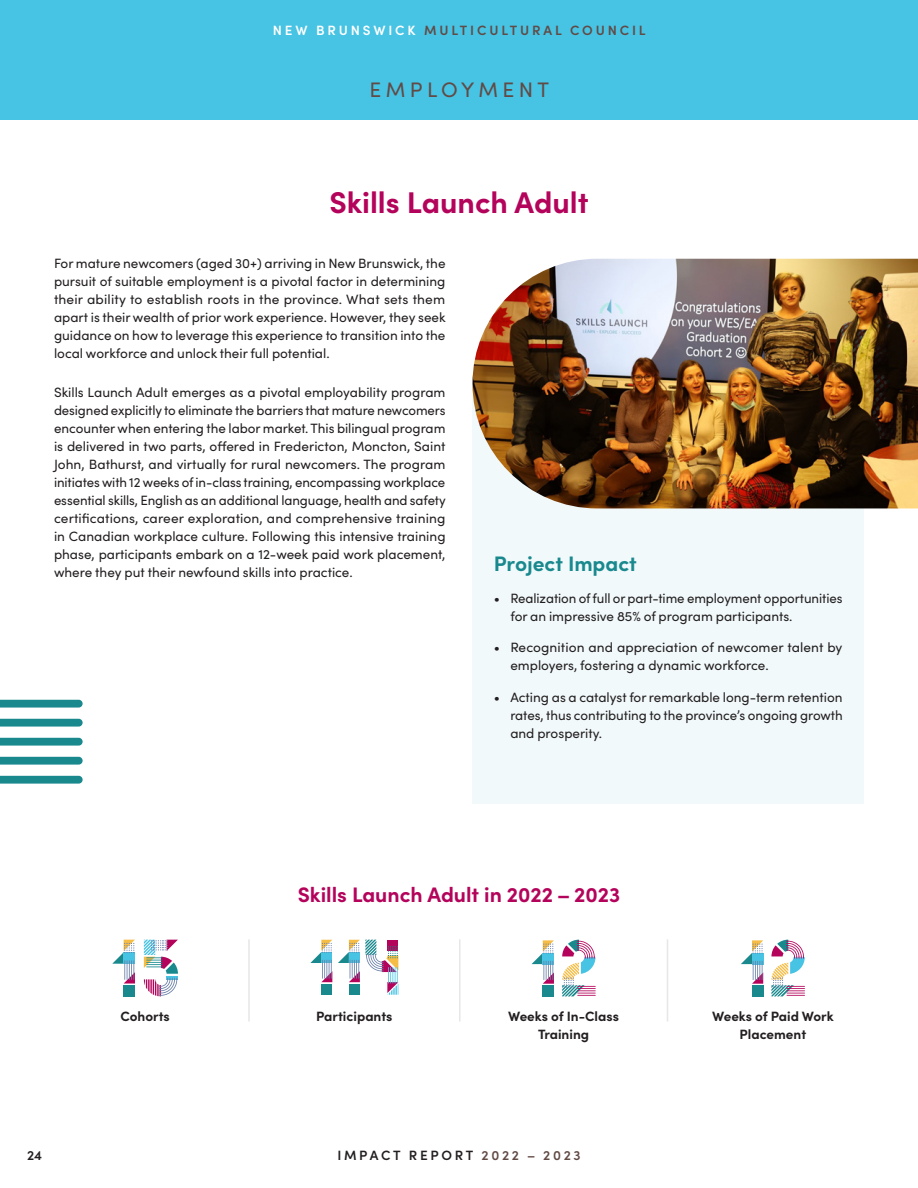
<style>
.page{position:relative;width:918px;height:1188px;background:#fff}
.page>*{position:absolute;margin:0;border:0;box-sizing:border-box;transform-origin:0 0}
.t1{font:700 30px "Sofia Pro";color:#b4035b}
.t2{font:700 21px "Sofia Pro";color:#b4035b}
.t3{font:700 21px "Sofia Pro";color:#19898e}
.t4{font:21px "Sofia Pro";letter-spacing:.21em;color:#624a45}
.t5{font:13.5px/18px "Sofia Pro";color:#231f20;text-align:justify}
.t6{font:700 13.5px/18px "Sofia Pro";color:#231f20;text-align:center}
.t7{font:600 13.5px "Sofia Pro";letter-spacing:.21em;color:#624a45}
.t8{font:600 13.5px "Sofia Pro";letter-spacing:.2em;color:#231f20}
.s1{color:#fff}
.s2{color:#624a45}
</style>
<div class="page">
<div style="left:472px;top:383px;width:392px;height:421px;background:#f1f9fb"></div>
<div style="left:0;top:0;width:918px;height:119px;background:#47c3e3"></div>
<img style="left:472px;top:259px;width:446px;height:249px">
<div style="left:124px;top:985px;width:11px;height:11px;background:#19898e"></div>
<svg style="left:112px;top:940px;width:23px;height:44px"></svg>
<svg style="left:144px;top:940px;width:34px;height:56px"></svg>
<div style="left:321px;top:984px;width:11px;height:11px;background:#19898e"></div>
<svg style="left:310px;top:940px;width:22px;height:42px"></svg>
<svg style="left:338px;top:940px;width:61px;height:55px"></svg>
<div style="left:543px;top:985px;width:11px;height:11px;background:#19898e"></div>
<svg style="left:532px;top:940px;width:22px;height:44px"></svg>
<svg style="left:562px;top:940px;width:34px;height:56px"></svg>
<div style="left:752px;top:985px;width:11px;height:11px;background:#19898e"></div>
<svg style="left:741px;top:940px;width:22px;height:44px"></svg>
<svg style="left:771px;top:940px;width:34px;height:56px"></svg>
<hr style="left:248px;top:939px;width:2px;height:83px;background:#e6e7e9">
<hr style="left:459px;top:939px;width:1px;height:83px;background:#e6e7e9">
<hr style="left:667px;top:939px;width:1px;height:83px;background:#e6e7e9">
<svg style="left:0;top:757px;width:83px;height:8px"></svg>
<svg style="left:0;top:738px;width:83px;height:8px"></svg>
<svg style="left:0;top:719px;width:83px;height:8px"></svg>
<svg style="left:0;top:700px;width:83px;height:8px"></svg>
<svg style="left:0;top:776px;width:83px;height:8px"></svg>
<p class="t7" style="left:273px;top:20px;width:374px"><span class="s1">NEW BRUNSWICK</span> MULTICULTURAL COUNCIL</p>
<p class="t4" style="left:370px;top:74px;width:181px">EMPLOYMENT</p>
<p class="t1" style="left:329px;top:179px;width:261px">Skills Launch Adult</p>
<p class="t5" style="left:54px;top:254px;width:393px">For mature newcomers (aged 30+) arriving in New Brunswick, the pursuit of suitable employment is a pivotal factor in determining their ability to establish roots in the province. What sets them apart is their wealth of prior work experience. However, they seek guidance on how to leverage this experience to transition into the local workforce and unlock their full potential.</p>
<p class="t5" style="left:54px;top:382px;width:393px">Skills Launch Adult emerges as a pivotal employability program designed explicitly to eliminate the barriers that mature newcomers encounter when entering the labor market. This bilingual program is delivered in two parts, offered in Fredericton, Moncton, Saint John, Bathurst, and virtually for rural newcomers. The program initiates with 12 weeks of in-class training, encompassing workplace essential skills, English as an additional language, health and safety certifications, career exploration, and comprehensive training in Canadian workplace culture. Following this intensive training phase, participants embark on a 12-week paid work placement, where they put their newfound skills into practice.</p>
<p class="t3" style="left:494px;top:548px;width:145px">Project Impact</p>
<p class="t5" style="left:510px;top:588px;width:334px;text-indent:-16px">• Realization of full or part-time employment opportunities for an impressive 85% of program participants.</p>
<p class="t5" style="left:510px;top:638px;width:334px;text-indent:-16px">• Recognition and appreciation of newcomer talent by employers, fostering a dynamic workforce.</p>
<p class="t5" style="left:510px;top:687px;width:334px;text-indent:-16px">• Acting as a catalyst for remarkable long-term retention rates, thus contributing to the province’s ongoing growth and prosperity.</p>
<p class="t2" style="left:298px;top:879px;width:324px">Skills Launch Adult in 2022 – 2023</p>
<p class="t6" style="left:120px;top:1006px;width:51px">Cohorts</p>
<p class="t6" style="left:316px;top:1006px;width:78px">Participants</p>
<p class="t6" style="left:508px;top:1006px;width:112px">Weeks of In-Class<br>Training</p>
<p class="t6" style="left:712px;top:1006px;width:123px">Weeks of Paid Work<br>Placement</p>
<p class="t8" style="left:27px;top:1145px;width:17px">24</p>
<p class="t8" style="left:337px;top:1145px;width:245px">IMPACT REPORT <span class="s2">2022 – 2023</span></p>
</div>
